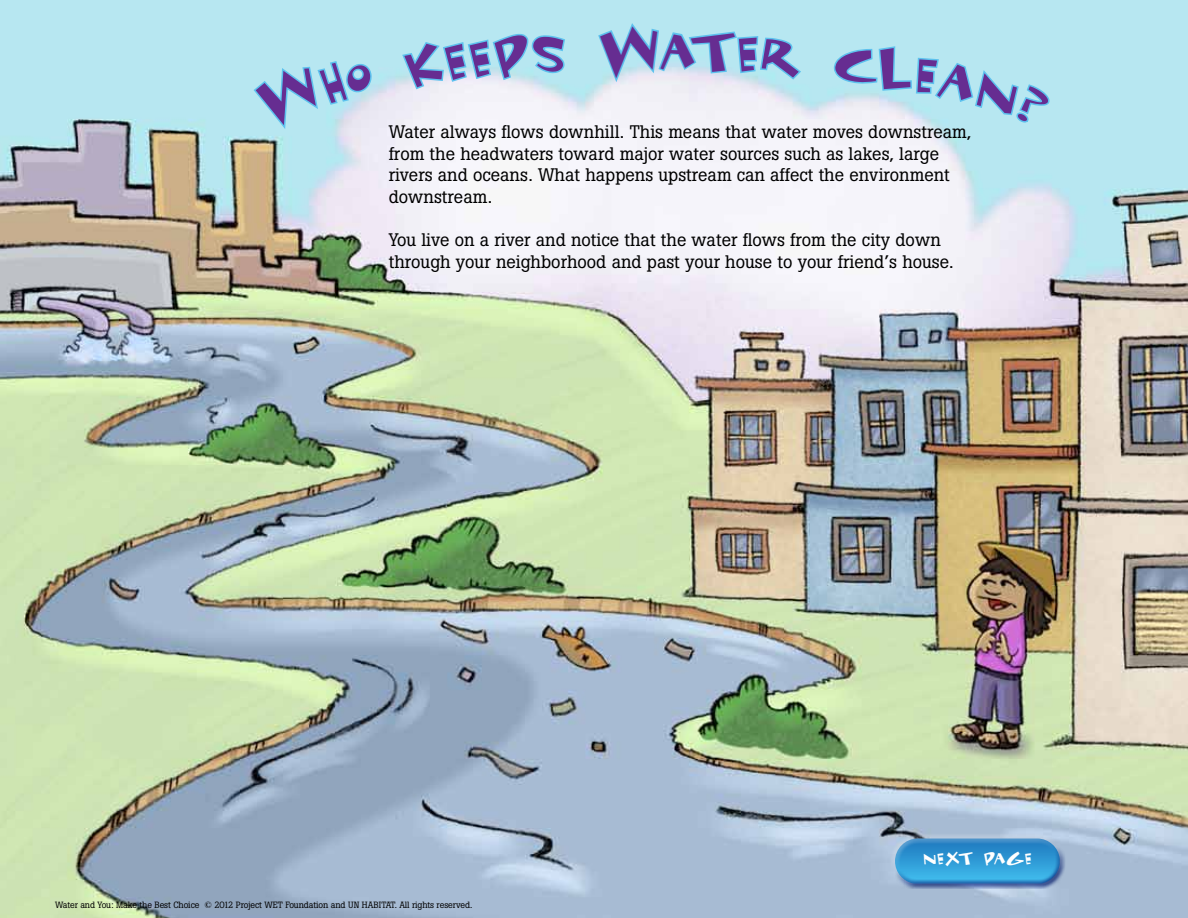
<style>
.page{position:relative;width:1188px;height:918px;background:#fff}
.page>*{position:absolute;margin:0;border:0;box-sizing:border-box;transform-origin:0 0}
.t1{font:18px/21.6px "Boton";color:#000}
.t2{font:15.6px "General Collection FUNHOUSE";letter-spacing:-.05em;color:#fff}
.t3{font:9px "Boton";letter-spacing:-.01em;color:#000}
</style>
<div class="page">
<img style="left:0;top:0;width:1188px;height:918px">
<div style="left:890px;top:833px;width:171px;height:42px;background:#fff;opacity:.33"></div>
<div style="left:894px;top:846px;width:171px;height:43px;background:#25408f;opacity:.75"></div>
<svg style="left:251px;top:59px;width:123px;height:74px;background:#abdff0"></svg>
<svg style="left:400px;top:32px;width:167px;height:59px;background:#aaddf0"></svg>
<svg style="left:596px;top:20px;width:207px;height:66px;background:#acdff0"></svg>
<svg style="left:832px;top:44px;width:220px;height:87px;background:#b2e2f0"></svg>
<p class="t1" style="left:389px;top:121px;width:584px">Water always flows downhill. This means that water moves downstream, from the headwaters toward major water sources such as lakes, large rivers and oceans. What happens upstream can affect the environment downstream.</p>
<p class="t1" style="left:389px;top:229px;width:566px">You live on a river and notice that the water flows from the city down through your neighborhood and past your house to your friend’s house.</p>
<p class="t3" style="left:55px;top:899px;width:419px">Water and You: Make the Best Choice © 2012 Project WET Foundation and UN HABITAT. All rights reserved.</p>
<p class="t2" style="left:923px;top:848px;width:111px">NEXT PAGE</p>
</div>
